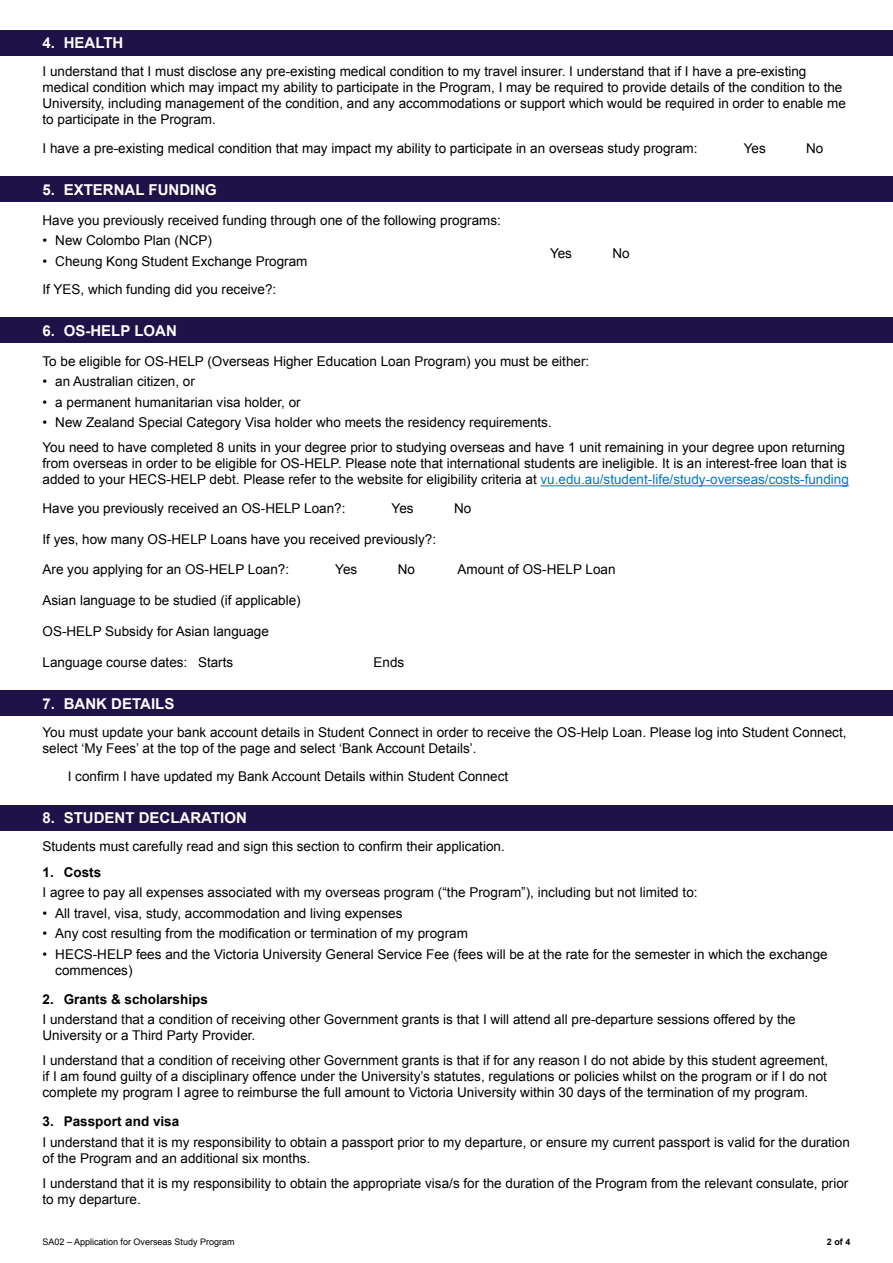
<style>
.page{position:relative;width:893px;height:1263px;background:#fff}
.page>*{position:absolute;margin:0;border:0;box-sizing:border-box;transform-origin:0 0}
.t1{font:700 15px "Arial";color:#fff}
.t2{font:13.5px/16.2px "Arial";color:#000}
.t3{font:700 13.5px "Arial";color:#000}
.t4{font:9px "Arial";color:#000}
.t5{font:700 9px "Arial";color:#000}
.s1{color:#007bc1}
</style>
<div class="page">
<div style="left:0;top:176px;width:893px;height:26px;background:#1e1248"></div>
<div style="left:0;top:318px;width:893px;height:25px;background:#1e1248"></div>
<div style="left:0;top:691px;width:893px;height:25px;background:#1e1248"></div>
<div style="left:0;top:805px;width:893px;height:25px;background:#1e1248"></div>
<div style="left:0;top:30px;width:893px;height:25px;background:#1e1248"></div>
<hr style="left:541px;top:485px;width:308px;height:1px;background:#007bc1">
<p class="t1" style="left:43px;top:33px;width:82px">4. HEALTH</p>
<p class="t2" style="left:43px;top:63px;width:805px">I understand that I must disclose any pre-existing medical condition to my travel insurer. I understand that if I have a pre-existing medical condition which may impact my ability to participate in the Program, I may be required to provide details of the condition to the University, including management of the condition, and any accommodations or support which would be required in order to enable me to participate in the Program.</p>
<p class="t2" style="left:43px;top:140px;width:657px">I have a pre-existing medical condition that may impact my ability to participate in an overseas study program:</p>
<p class="t1" style="left:43px;top:179px;width:176px">5. EXTERNAL FUNDING</p>
<p class="t2" style="left:43px;top:212px;width:460px">Have you previously received funding through one of the following programs:</p>
<p class="t2" style="left:43px;top:232px;width:171px">• New Colombo Plan (NCP)</p>
<p class="t2" style="left:43px;top:253px;width:266px">• Cheung Kong Student Exchange Program</p>
<p class="t2" style="left:43px;top:281px;width:235px">If YES, which funding did you receive?:</p>
<p class="t1" style="left:43px;top:321px;width:136px">6. OS-HELP LOAN</p>
<p class="t2" style="left:550px;top:245px;width:24px">Yes</p>
<p class="t2" style="left:612px;top:245px;width:19px">No</p>
<p class="t2" style="left:744px;top:140px;width:24px">Yes</p>
<p class="t2" style="left:806px;top:140px;width:19px">No</p>
<p class="t2" style="left:43px;top:353px;width:548px">To be eligible for OS-HELP (Overseas Higher Education Loan Program) you must be either:</p>
<p class="t2" style="left:43px;top:374px;width:154px">• an Australian citizen, or</p>
<p class="t2" style="left:43px;top:394px;width:260px">• a permanent humanitarian visa holder, or</p>
<p class="t2" style="left:43px;top:410px;width:804px;line-height:24.8px">• New Zealand Special Category Visa holder who meets the residency requirements.<br>You need to have completed 8 units in your degree prior to studying overseas and have 1 unit remaining in your degree upon returning</p>
<p class="t2" style="left:43px;top:455px;width:808px">from overseas in order to be eligible for OS-HELP. Please note that international students are ineligible. It is an interest-free loan that is added to your HECS-HELP debt. Please refer to the website for eligibility criteria at <span class="s1">vu.edu.au/student-life/study-overseas/costs-funding</span></p>
<p class="t2" style="left:43px;top:500px;width:304px">Have you previously received an OS-HELP Loan?:</p>
<p class="t2" style="left:43px;top:531px;width:395px">If yes, how many OS-HELP Loans have you received previously?:</p>
<p class="t2" style="left:43px;top:562px;width:248px">Are you applying for an OS-HELP Loan?:</p>
<p class="t2" style="left:392px;top:500px;width:24px">Yes</p>
<p class="t2" style="left:335px;top:562px;width:24px">Yes</p>
<p class="t2" style="left:398px;top:562px;width:19px">No</p>
<p class="t2" style="left:43px;top:592px;width:260px">Asian language to be studied (if applicable)</p>
<p class="t2" style="left:43px;top:623px;width:228px">OS-HELP Subsidy for Asian language</p>
<p class="t2" style="left:43px;top:654px;width:192px">Language course dates: Starts</p>
<p class="t2" style="left:374px;top:654px;width:32px">Ends</p>
<p class="t1" style="left:43px;top:694px;width:133px">7. BANK DETAILS</p>
<p class="t2" style="left:454px;top:500px;width:19px">No</p>
<p class="t2" style="left:457px;top:562px;width:160px">Amount of OS-HELP Loan</p>
<p class="t2" style="left:43px;top:724px;width:805px">You must update your bank account details in Student Connect in order to receive the OS-Help Loan. Please log into Student Connect, select ‘My Fees’ at the top of the page and select ‘Bank Account Details’.</p>
<p class="t2" style="left:68px;top:768px;width:442px">I confirm I have updated my Bank Account Details within Student Connect</p>
<p class="t1" style="left:43px;top:808px;width:206px">8. STUDENT DECLARATION</p>
<p class="t2" style="left:43px;top:838px;width:464px">Students must carefully read and sign this section to confirm their application.</p>
<p class="t3" style="left:43px;top:863px;width:60px">1. Costs</p>
<p class="t2" style="left:43px;top:884px;width:657px">I agree to pay all expenses associated with my overseas program (“the Program”), including but not limited to:</p>
<p class="t2" style="left:43px;top:905px;width:361px">• All travel, visa, study, accommodation and living expenses</p>
<p class="t2" style="left:43px;top:925px;width:427px">• Any cost resulting from the modification or termination of my program</p>
<p class="t2" style="left:55px;top:946px;width:774px;text-indent:-13px">• HECS-HELP fees and the Victoria University General Service Fee (fees will be at the rate for the semester in which the exchange commences)</p>
<p class="t3" style="left:43px;top:990px;width:167px">2. Grants &amp; scholarships</p>
<p class="t2" style="left:43px;top:1011px;width:755px">I understand that a condition of receiving other Government grants is that I will attend all pre-departure sessions offered by the<br>University or a Third Party Provider.</p>
<p class="t2" style="left:43px;top:1052px;width:787px;text-align:justify">I understand that a condition of receiving other Government grants is that if for any reason I do not abide by this student agreement, if I am found guilty of a disciplinary offence under the University’s statutes, regulations or policies whilst on the program or if I do not complete my program I agree to reimburse the full amount to Victoria University within 30 days of the termination of my program.</p>
<p class="t3" style="left:43px;top:1113px;width:138px">3. Passport and visa</p>
<p class="t2" style="left:43px;top:1134px;width:809px">I understand that it is my responsibility to obtain a passport prior to my departure, or ensure my current passport is valid for the duration of the Program and an additional six months.</p>
<p class="t2" style="left:43px;top:1175px;width:807px">I understand that it is my responsibility to obtain the appropriate visa/s for the duration of the Program from the relevant consulate, prior to my departure.</p>
<p class="t4" style="left:43px;top:1236px;width:194px">SA02 – Application for Overseas Study Program</p>
<p class="t5" style="left:827px;top:1236px;width:25px">2 of 4</p>
</div>
